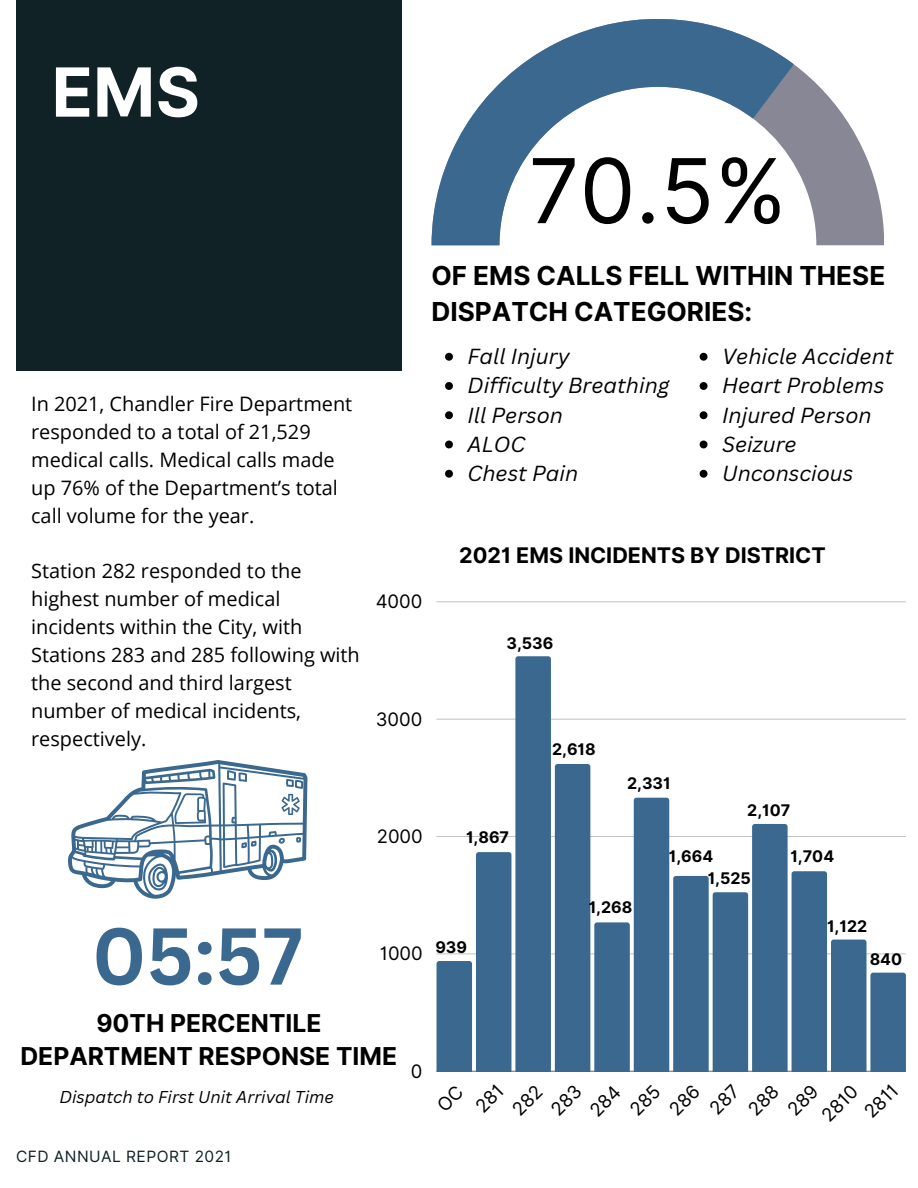
<style>
.page{position:relative;width:918px;height:1188px;background:#fff}
.page>*{position:absolute;margin:0;border:0;box-sizing:border-box;transform-origin:0 0}
.t1{font:89.4px "Inter";color:#000}
.t2{font:700 78.75px "Canva Sans";color:#3a688f}
.t3{font:700 67.8px "Inter";color:#fff}
.t4{font:700 26.1px/36px "Inter";color:#000}
.t5{font:700 24.6px/33.8px "Inter";color:#000;text-align:center}
.t6{font:700 21.45px "Inter";color:#000}
.t7{font:italic 21.15px "Canva Sans";color:#000}
.t8{font:19.95px/27.9px "Open Sans";color:#000}
.t9{font:18.6px "Inter";color:#000}
.t10{font:italic 16.65px "Canva Sans";color:#000}
.t11{font:700 16.05px "Inter";color:#000}
.t12{font:15.6px "Inter";letter-spacing:.03em;color:#102226}
</style>
<div class="page">
<div style="left:16px;top:0;width:386px;height:371px;background:#102226"></div>
<svg style="left:794px;top:64px;width:90px;height:181px;fill:#878796"></svg>
<svg style="left:432px;top:19px;width:362px;height:226px"></svg>
<hr style="left:437px;top:601px;width:469px;height:1px;background:#000">
<hr style="left:437px;top:1071px;width:469px;height:1px;background:#000">
<svg style="left:437px;top:656px;width:469px;height:415px"></svg>
<svg style="left:68px;top:760px;width:239px;height:139px"></svg>
<svg style="left:445px;top:353px;width:8px;height:8px"></svg>
<svg style="left:445px;top:382px;width:8px;height:8px"></svg>
<svg style="left:445px;top:411px;width:8px;height:8px"></svg>
<svg style="left:445px;top:441px;width:8px;height:7px"></svg>
<svg style="left:445px;top:470px;width:8px;height:8px"></svg>
<svg style="left:700px;top:353px;width:8px;height:8px"></svg>
<svg style="left:700px;top:382px;width:8px;height:8px"></svg>
<svg style="left:700px;top:411px;width:8px;height:8px"></svg>
<svg style="left:700px;top:441px;width:8px;height:7px"></svg>
<svg style="left:700px;top:470px;width:8px;height:8px"></svg>
<h3 class="t3" style="left:52px;top:52px;width:150px">EMS</h3>
<h1 class="t1" style="left:529px;top:137px;width:260px">70.5%</h1>
<h4 class="t8" style="left:31px;top:389px;width:323px">In 2021, Chandler Fire Department responded to a total of 21,529 medical calls. Medical calls made up 76% of the Department’s total call volume for the year.</h4>
<p class="t8" style="left:31px;top:557px;width:330px">Station 282 responded to the highest number of medical incidents within the City, with<br>Stations 283 and 285 following with the second and third largest number of medical incidents, respectively.</p>
<p class="t9" style="left:376px;top:591px;width:48px">4000</p>
<p class="t9" style="left:376px;top:708px;width:48px">3000</p>
<p class="t9" style="left:377px;top:825px;width:48px">2000</p>
<p class="t2" style="left:92px;top:901px;width:212px">05:57</p>
<p class="t5" style="left:20px;top:1006px;width:378px">90TH PERCENTILE<br>DEPARTMENT RESPONSE TIME</p>
<p class="t10" style="left:59px;top:1085px;width:276px">Dispatch to First Unit Arrival Time</p>
<p class="t9" style="left:380px;top:943px;width:44px">1000</p>
<p class="t9" style="left:411px;top:1060px;width:13px">0</p>
<p class="t4" style="left:432px;top:257px;width:455px">OF EMS CALLS FELL WITHIN THESE<br>DISPATCH CATEGORIES:</p>
<p class="t7" style="left:468px;top:341px;width:104px">Fall Injury</p>
<p class="t7" style="left:468px;top:371px;width:203px">Difficulty Breathing</p>
<p class="t7" style="left:468px;top:400px;width:97px">Ill Person</p>
<p class="t7" style="left:468px;top:429px;width:59px">ALOC</p>
<p class="t7" style="left:468px;top:458px;width:112px">Chest Pain</p>
<p class="t7" style="left:722px;top:341px;width:173px">Vehicle Accident</p>
<p class="t7" style="left:722px;top:371px;width:164px">Heart Problems</p>
<p class="t7" style="left:722px;top:400px;width:151px">Injured Person</p>
<p class="t7" style="left:722px;top:429px;width:76px">Seizure</p>
<h5 class="t7" style="left:722px;top:458px;width:133px">Unconscious</h5>
<h5 class="t6" style="left:459px;top:543px;width:368px">2021 EMS INCIDENTS BY DISTRICT</h5>
<p class="t11" style="left:507px;top:633px;width:48px">3,536</p>
<p class="t11" style="left:466px;top:828px;width:45px">1,867</p>
<p class="t11" style="left:435px;top:937px;width:33px">939</p>
<p class="t11" style="left:552px;top:740px;width:45px">2,618</p>
<p class="t11" style="left:627px;top:774px;width:45px">2,331</p>
<h1 class="t11" style="left:747px;top:801px;width:45px">2,107</h1>
<p class="t11" style="left:669px;top:846px;width:46px">1,664</p>
<p class="t11" style="left:708px;top:868px;width:45px">1,525</p>
<p class="t11" style="left:790px;top:846px;width:45px">1,704</p>
<p class="t11" style="left:589px;top:898px;width:45px">1,268</p>
<h3 class="t11" style="left:827px;top:916px;width:42px">1,122</h3>
<p class="t11" style="left:870px;top:950px;width:34px">840</p>
<p class="t9" style="left:817px;top:1110px;width:44px;rotate:-45deg">2810</p>
<p class="t9" style="left:860px;top:1107px;width:41px;rotate:-45deg">2811</p>
<h2 class="t12" style="left:16px;top:1147px;width:217px">CFD ANNUAL REPORT 2021</h2>
</div>
